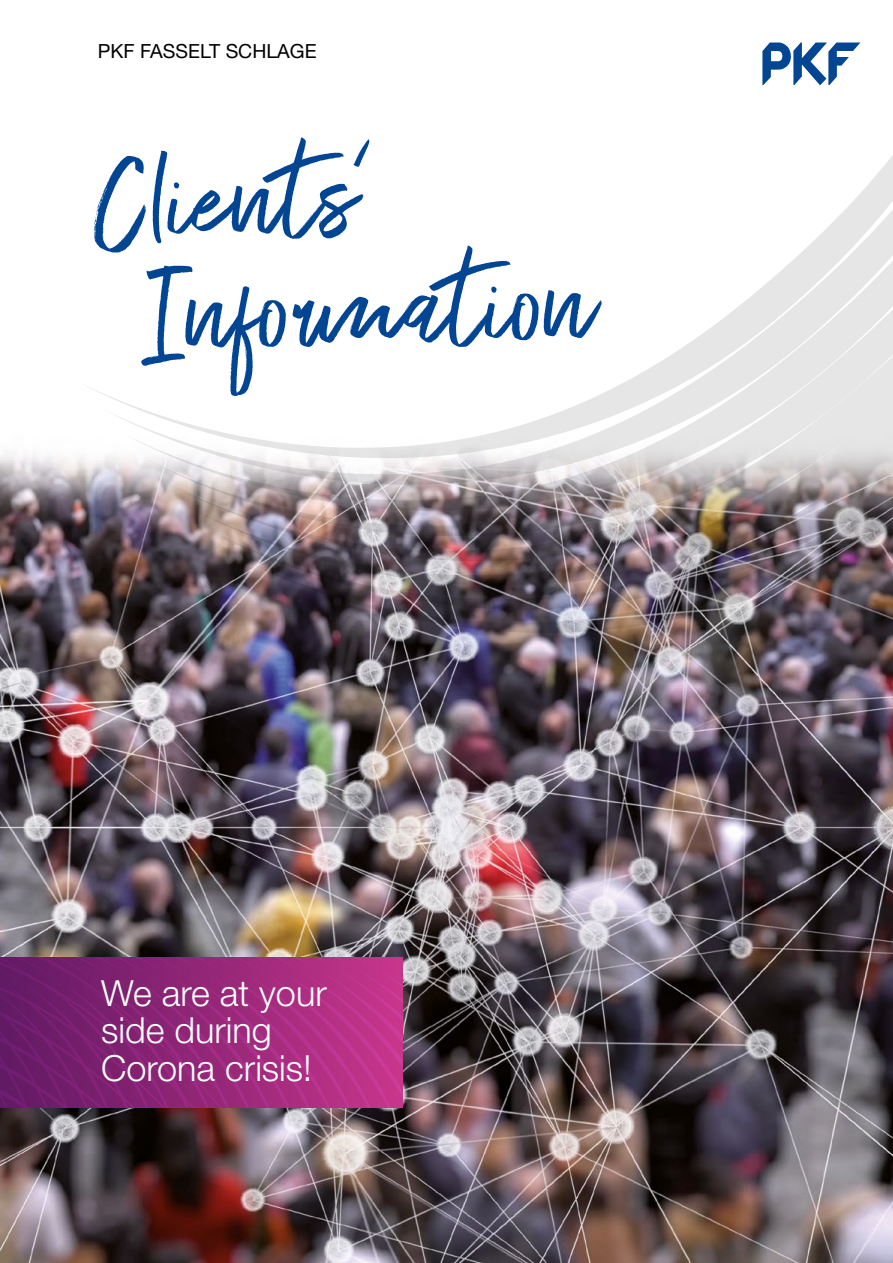
<style>
.page{position:relative;width:893px;height:1263px;background:#fff}
.page>*{position:absolute;margin:0;border:0;box-sizing:border-box;transform-origin:0 0}
.t1{font:126px/113.4px "Exceptional";color:#014593}
.t2{font:300 36px/37.5px "Helvetica Neue LT";color:#fff}
.PKF_RD___Firmierung{font:19.5px "Helvetica Neue LT";color:#000}
</style>
<div class="page">
<img style="left:0;top:42px;width:893px;height:1221px">
<svg style="left:0;top:957px;width:402px;height:151px;background:#942779"></svg>
<svg style="left:762px;top:43px;width:98px;height:42px"></svg>
<svg style="left:75px;top:139px;width:23px;height:320px"></svg>
<svg style="left:98px;top:139px;width:23px;height:346px"></svg>
<svg style="left:121px;top:139px;width:23px;height:372px"></svg>
<svg style="left:144px;top:139px;width:23px;height:398px"></svg>
<svg style="left:167px;top:139px;width:23px;height:423px"></svg>
<svg style="left:190px;top:139px;width:22px;height:447px"></svg>
<svg style="left:212px;top:139px;width:22px;height:471px"></svg>
<img style="left:234px;top:139px;width:659px;height:494px">
<p class="PKF_RD___Firmierung" style="left:98px;top:39px;width:220px">PKF FASSELT SCHLAGE</p>
<p class="t1" style="left:138px;top:127px;width:453px;text-indent:-46px;rotate:-2deg">Clients‘<br>Information</p>
<p class="t2" style="left:101px;top:973px;width:227px">We are at your side during<br>Corona crisis!</p>
</div>
